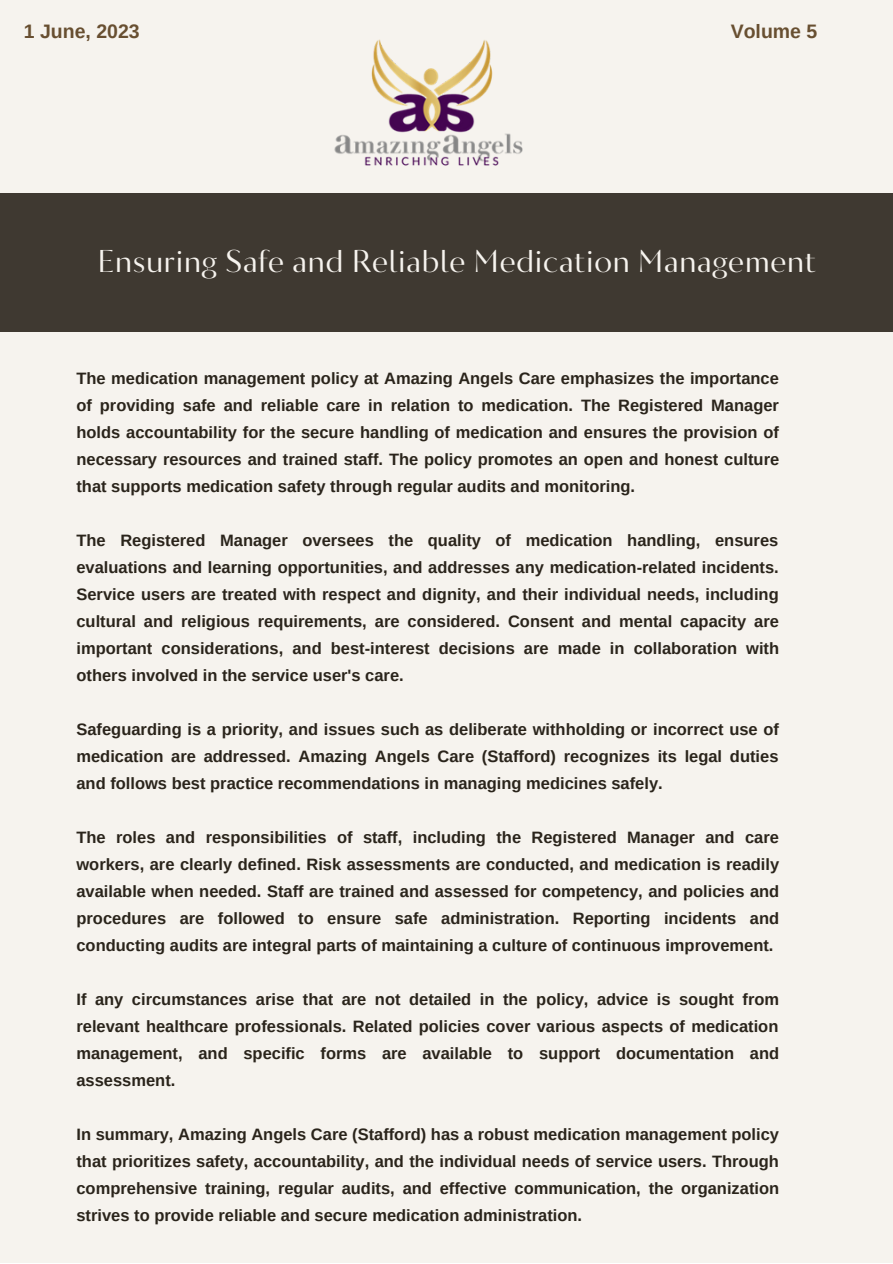
<style>
.page{position:relative;width:893px;height:1264px;background:#fff}
.page>*{position:absolute;margin:0;border:0;box-sizing:border-box;transform-origin:0 0}
.t1{font:31.5px "Circe Contrast";letter-spacing:.025em;color:#f6f3ee}
.t2{font:700 19.5px "Arimo";color:#684f31}
.t3{font:700 16.5px/27px "Arimo";color:#2a241b;text-align:justify}
</style>
<div class="page">
<div style="left:0;top:0;width:892px;height:1262px;background:#f6f3ee"></div>
<div style="left:0;top:193px;width:892px;height:138px;background:#3f3931"></div>
<img style="left:334px;top:39px;width:189px;height:127px">
<p class="t2" style="left:24px;top:21px;width:117px">1 June, 2023</p>
<p class="t2" style="left:730px;top:21px;width:88px">Volume 5</p>
<p class="t1" style="left:98px;top:242px;width:719px">Ensuring Safe and Reliable Medication Management</p>
<p class="t3" style="left:76px;top:364px;width:704px">The medication management policy at Amazing Angels Care emphasizes the importance of providing safe and reliable care in relation to medication. The Registered Manager holds accountability for the secure handling of medication and ensures the provision of necessary resources and trained staff. The policy promotes an open and honest culture that supports medication safety through regular audits and monitoring.</p>
<p class="t3" style="left:76px;top:526px;width:704px">The Registered Manager oversees the quality of medication handling, ensures evaluations and learning opportunities, and addresses any medication-related incidents.<br>Service users are treated with respect and dignity, and their individual needs, including cultural and religious requirements, are considered. Consent and mental capacity are important considerations, and best-interest decisions are made in collaboration with others involved in the service user's care.</p>
<p class="t3" style="left:76px;top:715px;width:704px">Safeguarding is a priority, and issues such as deliberate withholding or incorrect use of medication are addressed. Amazing Angels Care (Stafford) recognizes its legal duties and follows best practice recommendations in managing medicines safely.</p>
<p class="t3" style="left:76px;top:823px;width:704px">The roles and responsibilities of staff, including the Registered Manager and care workers, are clearly defined. Risk assessments are conducted, and medication is readily available when needed. Staff are trained and assessed for competency, and policies and procedures are followed to ensure safe administration. Reporting incidents and conducting audits are integral parts of maintaining a culture of continuous improvement.</p>
<p class="t3" style="left:76px;top:985px;width:704px">If any circumstances arise that are not detailed in the policy, advice is sought from relevant healthcare professionals. Related policies cover various aspects of medication management, and specific forms are available to support documentation and assessment.</p>
<p class="t3" style="left:76px;top:1120px;width:704px">In summary, Amazing Angels Care (Stafford) has a robust medication management policy that prioritizes safety, accountability, and the individual needs of service users. Through comprehensive training, regular audits, and effective communication, the organization strives to provide reliable and secure medication administration.</p>
</div>
